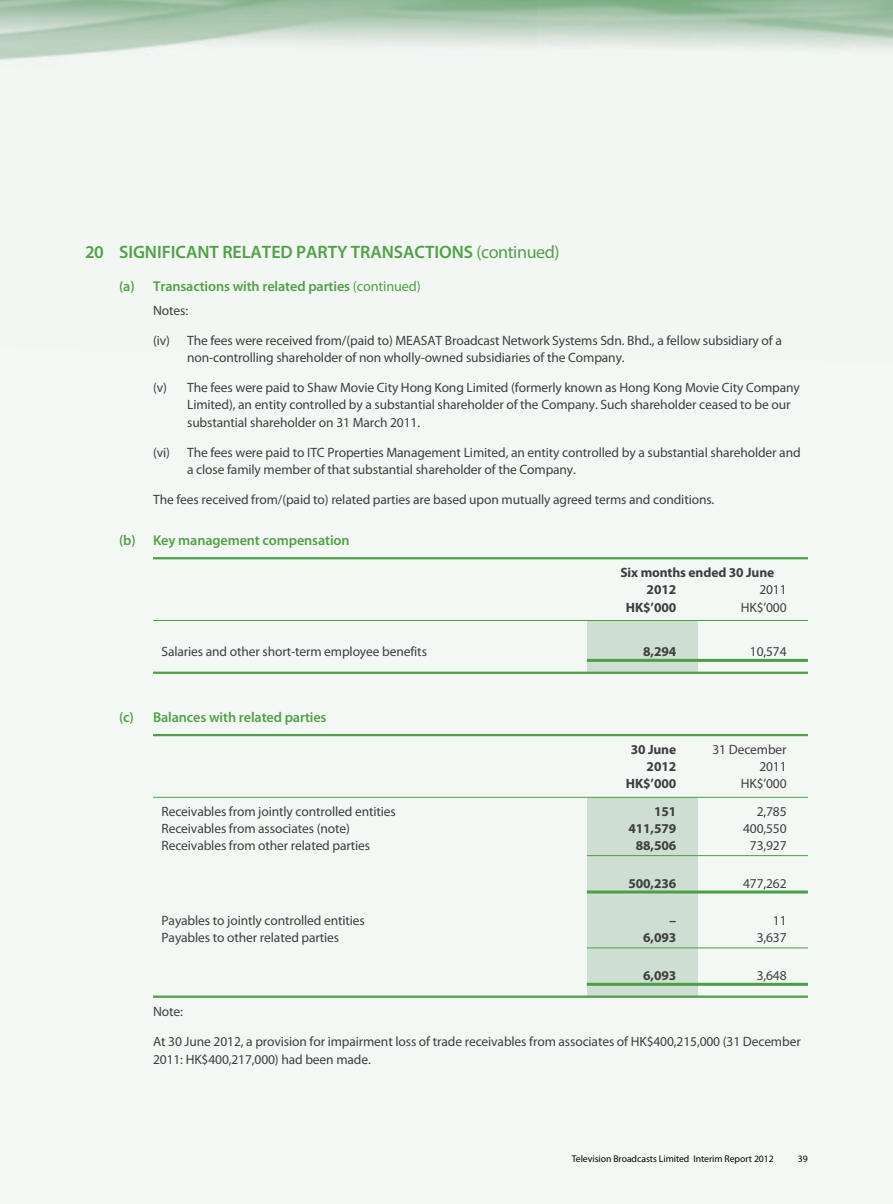
<style>
.page{position:relative;width:893px;height:1204px;background:#fff}
.page>*{position:absolute;margin:0;border:0;box-sizing:border-box;transform-origin:0 0}
.t1{font:600 18px "Myriad Pro";letter-spacing:-.005em;color:#52a048}
.t2{font:600 14.25px "Myriad Pro";letter-spacing:-.01em;color:#52a048}
.t3{font:13.5px/17.2px "Myriad Pro";letter-spacing:-.01em;color:#3e3e3f}
.t4{font:700 13.5px/17.2px "Myriad Pro";letter-spacing:-.01em;color:#3e3e3f}
.t5{font:9.75px "Myriad Pro";letter-spacing:-.005em;color:#030303}
.s1{font-weight:400}
</style>
<div class="page">
<div style="left:0;top:0;width:893px;height:1203px;background:#f4f8f5"></div>
<hr style="left:153px;top:557px;width:655px;height:2px;background:#4b9f46">
<div style="left:587px;top:620px;width:110px;height:52px;background:#cfded2"></div>
<hr style="left:153px;top:620px;width:655px;height:1px;background:#4b9f46">
<hr style="left:587px;top:659px;width:221px;height:3px;background:#4b9f46">
<hr style="left:153px;top:671px;width:655px;height:3px;background:#4b9f46">
<hr style="left:153px;top:734px;width:655px;height:2px;background:#4b9f46">
<div style="left:587px;top:797px;width:110px;height:199px;background:#cfded2"></div>
<hr style="left:153px;top:796px;width:655px;height:1px;background:#4b9f46">
<hr style="left:587px;top:855px;width:221px;height:1px;background:#4b9f46">
<hr style="left:587px;top:890px;width:221px;height:3px;background:#4b9f46">
<hr style="left:587px;top:947px;width:221px;height:1px;background:#4b9f46">
<hr style="left:587px;top:982px;width:221px;height:3px;background:#4b9f46">
<hr style="left:153px;top:995px;width:655px;height:2px;background:#4b9f46">
<h1 class="t1" style="left:85px;top:245px;width:476px">20 SIGNIFICANT RELATED PARTY TRANSACTIONS <span class="s1">(continued)</span></h1>
<p class="t2" style="left:119px;top:281px;width:303px">(a) Transactions with related parties <span class="s1">(continued)</span></p>
<p class="t3" style="left:153px;top:303px;width:37px">Notes:</p>
<p class="t3" style="left:153px;top:333px;width:18px">(iv)</p>
<p class="t3" style="left:187px;top:333px;width:596px">The fees were received from/(paid to) MEASAT Broadcast Network Systems Sdn. Bhd., a fellow subsidiary of a non-controlling shareholder of non wholly-owned subsidiaries of the Company.</p>
<p class="t3" style="left:187px;top:380px;width:614px;text-indent:-34px">(v) The fees were paid to Shaw Movie City Hong Kong Limited (formerly known as Hong Kong Movie City Company<br>Limited), an entity controlled by a substantial shareholder of the Company. Such shareholder ceased to be our substantial shareholder on 31 March 2011.</p>
<p class="t3" style="left:153px;top:445px;width:18px">(vi)</p>
<p class="t3" style="left:187px;top:445px;width:615px">The fees were paid to ITC Properties Management Limited, an entity controlled by a substantial shareholder and a close family member of that substantial shareholder of the Company.</p>
<p class="t3" style="left:153px;top:492px;width:563px">The fees received from/(paid to) related parties are based upon mutually agreed terms and conditions.</p>
<p class="t2" style="left:119px;top:535px;width:232px">(b) Key management compensation</p>
<p class="t4" style="left:647px;top:565px;width:129px;text-indent:-26px">Six months ended 30 June<br>2012</p>
<p class="t3" style="left:759px;top:582px;width:29px">2011</p>
<p class="t4" style="left:626px;top:600px;width:52px">HK$’000</p>
<p class="t3" style="left:741px;top:600px;width:47px">HK$’000</p>
<p class="t3" style="left:162px;top:644px;width:267px">Salaries and other short-term employee benefits</p>
<p class="t4" style="left:643px;top:644px;width:34px">8,294</p>
<p class="t3" style="left:750px;top:644px;width:38px">10,574</p>
<p class="t2" style="left:119px;top:712px;width:209px">(c) Balances with related parties</p>
<p class="t4" style="left:631px;top:742px;width:47px">30 June</p>
<p class="t3" style="left:712px;top:742px;width:76px">31 December</p>
<p class="t4" style="left:647px;top:759px;width:31px">2012</p>
<p class="t3" style="left:759px;top:759px;width:29px">2011</p>
<p class="t4" style="left:626px;top:776px;width:52px">HK$’000</p>
<p class="t3" style="left:741px;top:776px;width:47px">HK$’000</p>
<p class="t3" style="left:162px;top:803px;width:236px">Receivables from jointly controlled entities</p>
<p class="t4" style="left:654px;top:803px;width:24px">151</p>
<p class="t3" style="left:757px;top:803px;width:32px">2,785</p>
<p class="t3" style="left:162px;top:821px;width:190px">Receivables from associates (note)</p>
<p class="t4" style="left:628px;top:821px;width:49px">411,579</p>
<p class="t3" style="left:743px;top:821px;width:45px">400,550</p>
<p class="t3" style="left:162px;top:838px;width:210px">Receivables from other related parties</p>
<p class="t4" style="left:636px;top:838px;width:42px">88,506</p>
<p class="t3" style="left:750px;top:838px;width:38px">73,927</p>
<p class="t4" style="left:628px;top:875px;width:49px">500,236</p>
<p class="t3" style="left:743px;top:875px;width:45px">477,262</p>
<p class="t3" style="left:162px;top:913px;width:205px">Payables to jointly controlled entities</p>
<p class="t4" style="left:669px;top:913px;width:8px">–</p>
<p class="t3" style="left:773px;top:913px;width:15px">11</p>
<p class="t3" style="left:162px;top:930px;width:179px">Payables to other related parties</p>
<p class="t4" style="left:643px;top:930px;width:34px">6,093</p>
<p class="t3" style="left:757px;top:930px;width:32px">3,637</p>
<p class="t4" style="left:643px;top:968px;width:34px">6,093</p>
<p class="t3" style="left:757px;top:968px;width:32px">3,648</p>
<p class="t3" style="left:153px;top:1004px;width:31px">Note:</p>
<p class="t3" style="left:153px;top:1034px;width:649px">At 30 June 2012, a provision for impairment loss of trade receivables from associates of HK$400,215,000 (31 December<br>2011: HK$400,217,000) had been made.</p>
<p class="t5" style="left:572px;top:1154px;width:204px">Television Broadcasts Limited Interim Report 2012</p>
<p class="t5" style="left:798px;top:1154px;width:11px">39</p>
</div>
